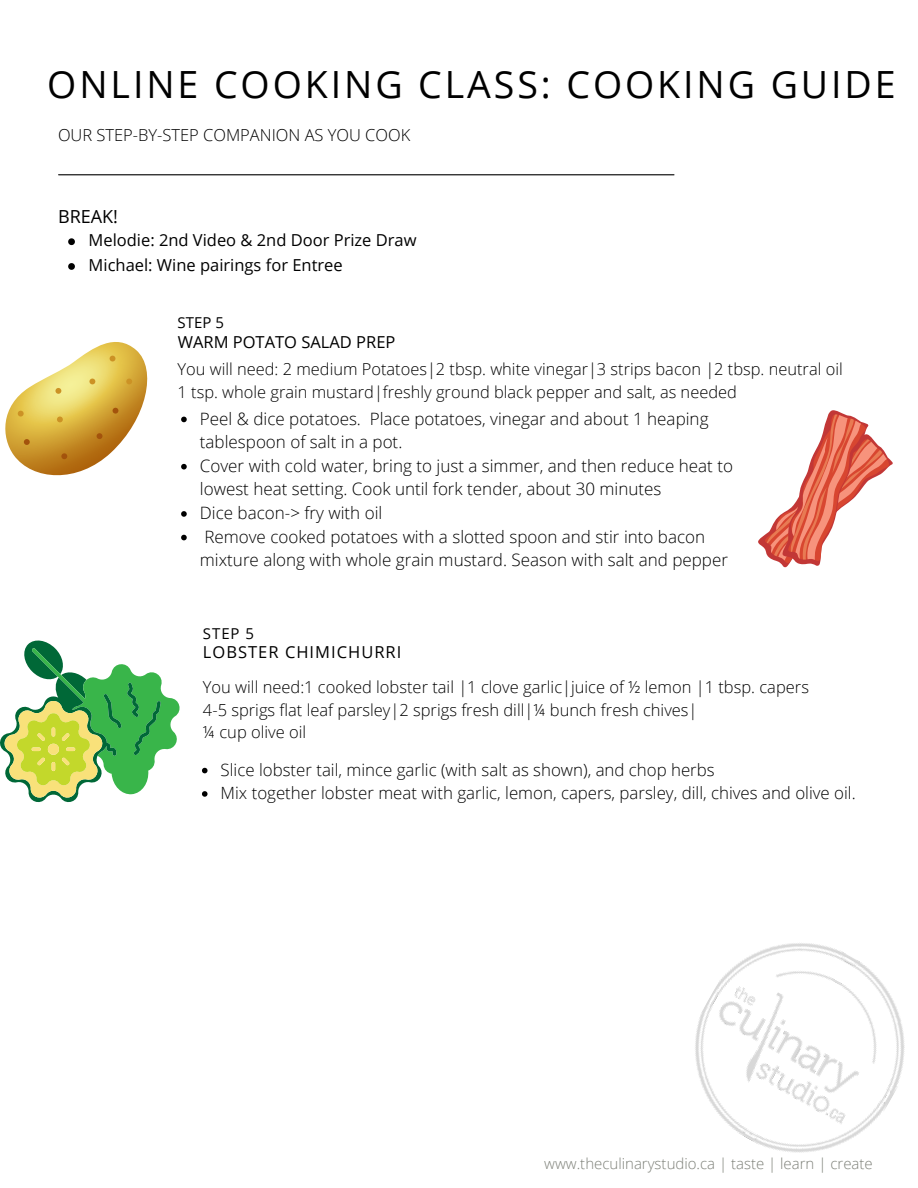
<style>
.page{position:relative;width:918px;height:1188px;background:#fff}
.page>*{position:absolute;margin:0;border:0;box-sizing:border-box;transform-origin:0 0}
.t1{font:37.5px "Open Sans";letter-spacing:.08em;color:#000}
.t2{font:18px "Open Sans";color:#000}
.t3{font:300 17.1px/23.5px "Open Sans";color:#000}
.t4{font:300 16.8px "Open Sans";color:#000}
.t5{font:300 16.5px "Open Sans";color:#000}
.t6{font:16.5px/24.8px "Open Sans";color:#000}
.t7{font:16.5px "Open Sans";color:#000}
.t8{font:16.5px "Open Sans";letter-spacing:.06em;color:#000}
.t9{font:300 16.35px "Open Sans";color:#000}
.t10{font:300 15px "Open Sans";color:#7e8179}
.t11{font:15px "Open Sans";letter-spacing:.03em;color:#000}
.s1{font-style:inherit}
</style>
<div class="page">
<hr style="left:59px;top:174px;width:615px;height:1px;background:#000">
<img style="left:695px;top:943px;width:210px;height:210px">
<svg style="left:5px;top:342px;width:143px;height:134px"></svg>
<svg style="left:758px;top:410px;width:135px;height:157px"></svg>
<svg style="left:0;top:640px;width:180px;height:162px"></svg>
<svg style="left:181px;top:417px;width:6px;height:5px"></svg>
<svg style="left:181px;top:464px;width:6px;height:6px"></svg>
<svg style="left:181px;top:511px;width:6px;height:6px"></svg>
<svg style="left:181px;top:535px;width:6px;height:5px"></svg>
<svg style="left:202px;top:768px;width:6px;height:5px"></svg>
<svg style="left:202px;top:791px;width:6px;height:6px"></svg>
<svg style="left:68px;top:238px;width:7px;height:7px"></svg>
<svg style="left:68px;top:263px;width:7px;height:7px"></svg>
<p class="t1" style="left:47px;top:58px;width:850px">ONLINE COOKING CLASS: COOKING GUIDE</p>
<p class="t5" style="left:58px;top:123px;width:354px">OUR STEP-BY-STEP COMPANION AS YOU COOK</p>
<p class="t2" style="left:58px;top:203px;width:61px">BREAK!</p>
<p class="t6" style="left:89px;top:227px;width:330px"><span class="s1">Melodie: 2nd Video &amp;</span> 2nd <span class="s1">Door Prize</span> Draw<br>Michael: Wine pairings for Entree</p>
<p class="t11" style="left:178px;top:312px;width:48px">STEP 5</p>
<p class="t7" style="left:178px;top:330px;width:219px">WARM POTATO SALAD PREP</p>
<p class="t9" style="left:178px;top:358px;width:667px">You will need: 2 medium Potatoes|2 tbsp. white vinegar|3 strips bacon |2 tbsp. neutral oil</p>
<p class="t9" style="left:178px;top:380px;width:561px">1 tsp. whole grain mustard|freshly ground black pepper and salt, as needed</p>
<p class="t3" style="left:200px;top:406px;width:510px">Peel &amp; dice potatoes. Place potatoes, vinegar and about 1 heaping tablespoon of salt in a pot.</p>
<p class="t3" style="left:200px;top:453px;width:535px">Cover with cold water, bring to just a simmer, and then reduce heat to lowest heat setting. Cook until fork tender, about 30 minutes</p>
<p class="t3" style="left:200px;top:501px;width:184px">Dice bacon-&gt; fry with oil</p>
<p class="t3" style="left:200px;top:524px;width:530px">Remove cooked potatoes with a slotted spoon and stir into bacon mixture along with whole grain mustard. Season with salt and pepper</p>
<p class="t11" style="left:203px;top:623px;width:52px">STEP 5</p>
<p class="t8" style="left:203px;top:641px;width:200px">LOBSTER CHIMICHURRI</p>
<p class="t5" style="left:203px;top:675px;width:608px">You will need:1 cooked lobster tail |1 clove garlic|juice of ½ lemon |1 tbsp. capers</p>
<p class="t5" style="left:203px;top:698px;width:496px">4-5 sprigs flat leaf parsley|2 sprigs fresh dill|¼ bunch fresh chives|</p>
<p class="t5" style="left:203px;top:720px;width:105px">¼ cup olive oil</p>
<p class="t4" style="left:221px;top:758px;width:496px">Slice lobster tail, mince garlic (with salt as shown), and chop herbs</p>
<p class="t4" style="left:221px;top:781px;width:637px">Mix together lobster meat with garlic, lemon, capers, parsley, dill, chives and olive oil.</p>
<p class="t10" style="left:544px;top:1153px;width:330px">www.theculinarystudio.ca | taste | learn | create</p>
</div>
